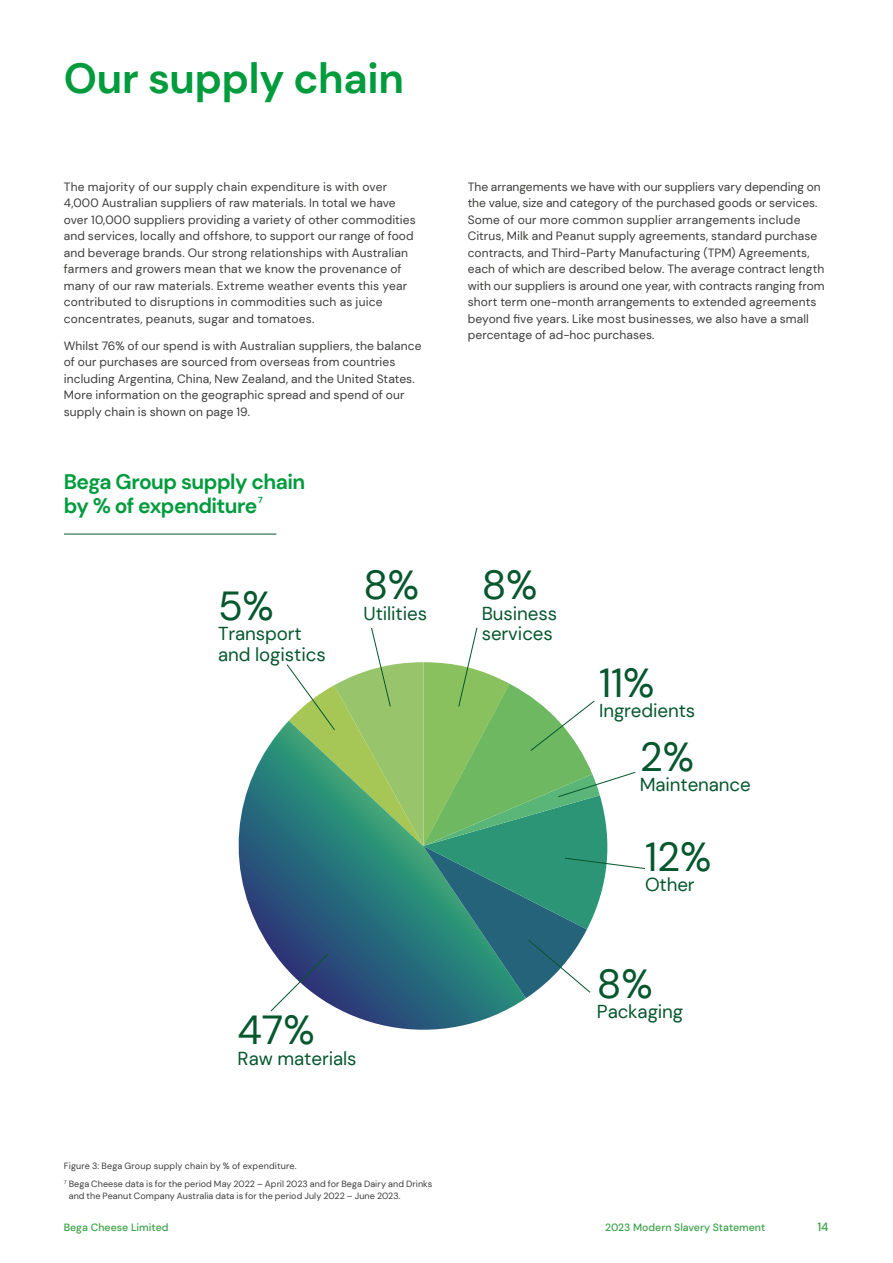
<style>
.page{position:relative;width:893px;height:1263px;background:#fff}
.page>*{position:absolute;margin:0;border:0;box-sizing:border-box;transform-origin:0 0}
.t1{font:700 42px "DM Sans";letter-spacing:-.01em;color:#009b3d}
.t2{font:40.5px "DM Sans";color:#06572e}
.t3{font:700 21px/24px "DM Sans";letter-spacing:-.025em;color:#009b3d}
.t4{font:18.75px/20.2px "DM Sans";letter-spacing:-.005em;color:#06572e}
.t5{font:12px/16.5px "DM Sans";letter-spacing:.01em;color:#3c3c3b}
.t6{font:500 12px "DM Sans";color:#3fa44b}
.t7{font:500 10.5px "DM Sans";color:#3fa44b}
.t8{font:9px/18.5px "DM Sans";letter-spacing:.01em;color:#3c3c3b}
.t9{font:700 8.7px "DM Sans";color:#009b3d}
</style>
<div class="page">
<svg style="left:238px;top:746px;width:264px;height:284px"></svg>
<svg style="left:269px;top:627px;width:377px;height:385px"></svg>
<hr style="left:64px;top:534px;width:212px;height:1px;background:#06572e">
<h1 class="t1" style="left:64px;top:52px;width:342px">Our supply chain</h1>
<p class="t5" style="left:64px;top:178px;width:353px">The majority of our supply chain expenditure is with over 4,000 Australian suppliers of raw materials. In total we have over 10,000 suppliers providing a variety of other commodities and services, locally and offshore, to support our range of food and beverage brands. Our strong relationships with Australian farmers and growers mean that we know the provenance of many of our raw materials. Extreme weather events this year contributed to disruptions in commodities such as juice concentrates, peanuts, sugar and tomatoes.</p>
<p class="t5" style="left:64px;top:337px;width:359px">Whilst 76% of our spend is with Australian suppliers, the balance of our purchases are sourced from overseas from countries including Argentina, China, New Zealand, and the United States.<br>More information on the geographic spread and spend of our supply chain is shown on page 19.</p>
<h3 class="t3" style="left:64px;top:469px;width:243px">Bega Group supply chain by % of expenditure</h3>
<p class="t9" style="left:258px;top:495px;width:6px">7</p>
<h2 class="t2" style="left:218px;top:581px;width:57px">5%</h2>
<h3 class="t4" style="left:218px;top:624px;width:109px">Transport and logistics</h3>
<h2 class="t2" style="left:363px;top:560px;width:57px">8%</h2>
<h3 class="t4" style="left:363px;top:603px;width:65px">Utilities</h3>
<h2 class="t2" style="left:238px;top:1005px;width:78px">47%</h2>
<h3 class="t4" style="left:238px;top:1048px;width:120px">Raw materials</h3>
<p class="t5" style="left:468px;top:178px;width:358px">The arrangements we have with our suppliers vary depending on the value, size and category of the purchased goods or services.<br>Some of our more common supplier arrangements include Citrus, Milk and Peanut supply agreements, standard purchase contracts, and Third-Party Manufacturing (TPM) Agreements, each of which are described below. The average contract length with our suppliers is around one year, with contracts ranging from short term one-month arrangements to extended agreements beyond five years. Like most businesses, we also have a small percentage of ad-hoc purchases.</p>
<h2 class="t2" style="left:482px;top:560px;width:57px">8%</h2>
<h3 class="t4" style="left:482px;top:603px;width:77px">Business services</h3>
<h2 class="t2" style="left:599px;top:658px;width:57px">11%</h2>
<h3 class="t4" style="left:599px;top:701px;width:98px">Ingredients</h3>
<h2 class="t2" style="left:640px;top:732px;width:56px">2%</h2>
<h3 class="t4" style="left:640px;top:774px;width:113px">Maintenance</h3>
<h2 class="t2" style="left:645px;top:832px;width:68px">12%</h2>
<h3 class="t4" style="left:645px;top:874px;width:51px">Other</h3>
<h2 class="t2" style="left:597px;top:958px;width:57px">8%</h2>
<h3 class="t4" style="left:597px;top:1001px;width:88px">Packaging</h3>
<p class="t8" style="left:64px;top:1156px;width:370px">Figure 3: Bega Group supply chain by % of expenditure.<br><sup>7</sup> Bega Cheese data is for the period May 2022 – April 2023 and for Bega Dairy and Drinks</p>
<p class="t8" style="left:69px;top:1187px;width:333px">and the Peanut Company Australia data is for the period July 2022 – June 2023.</p>
<p class="t7" style="left:64px;top:1221px;width:106px">Bega Cheese Limited</p>
<p class="t7" style="left:605px;top:1221px;width:162px">2023 Modern Slavery Statement</p>
<p class="t6" style="left:817px;top:1219px;width:13px">14</p>
</div>
